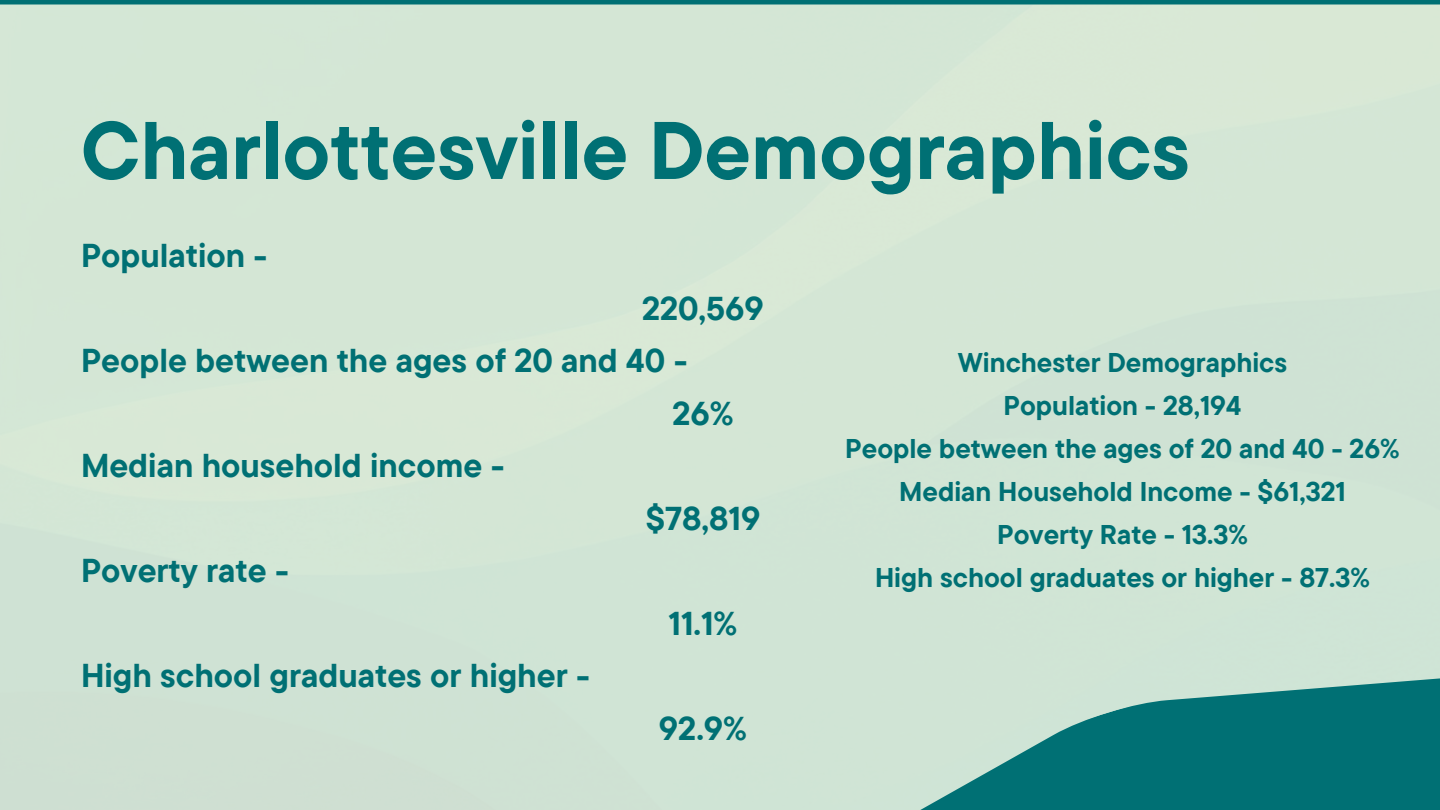
<style>
.page{position:relative;width:1440px;height:810px;background:#fff}
.page>*{position:absolute;margin:0;border:0;box-sizing:border-box;transform-origin:0 0}
.t1{font:700 81.4px "TT Commons Pro";color:#007074}
.t2{font:700 33px "TT Commons Pro";color:#007074}
.t3{font:700 27.1px "TT Commons Pro";color:#007074}
</style>
<div class="page">
<div style="left:0;top:4px;width:1440px;height:806px;background:#d4e6d5"></div>
<hr style="left:0;top:0;width:1440px;height:4px;background:#007074">
<svg style="left:624px;top:662px;width:816px;height:148px;background:#7cb5ae"></svg>
<p class="t1" style="left:81px;top:98px;width:1110px">Charlottesville Demographics</p>
<p class="t2" style="left:81px;top:234px;width:188px">Population -</p>
<p class="t2" style="left:642px;top:287px;width:123px">220,569</p>
<p class="t2" style="left:81px;top:339px;width:608px">People between the ages of 20 and 40 -</p>
<p class="t2" style="left:672px;top:392px;width:63px">26%</p>
<p class="t2" style="left:81px;top:444px;width:425px">Median household income -</p>
<p class="t2" style="left:646px;top:497px;width:116px">$78,819</p>
<p class="t2" style="left:81px;top:549px;width:209px">Poverty rate -</p>
<p class="t2" style="left:669px;top:602px;width:70px">11.1%</p>
<p class="t2" style="left:81px;top:654px;width:510px">High school graduates or higher -</p>
<p class="t2" style="left:659px;top:707px;width:90px">92.9%</p>
<p class="t3" style="left:958px;top:345px;width:331px">Winchester Demographics</p>
<p class="t3" style="left:1003px;top:388px;width:240px">Population - 28,194</p>
<p class="t3" style="left:845px;top:431px;width:556px">People between the ages of 20 and 40 - 26%</p>
<p class="t3" style="left:899px;top:474px;width:448px">Median Household Income - $61,321</p>
<p class="t3" style="left:997px;top:517px;width:252px">Poverty Rate - 13.3%</p>
<p class="t3" style="left:875px;top:560px;width:497px">High school graduates or higher - 87.3%</p>
</div>
